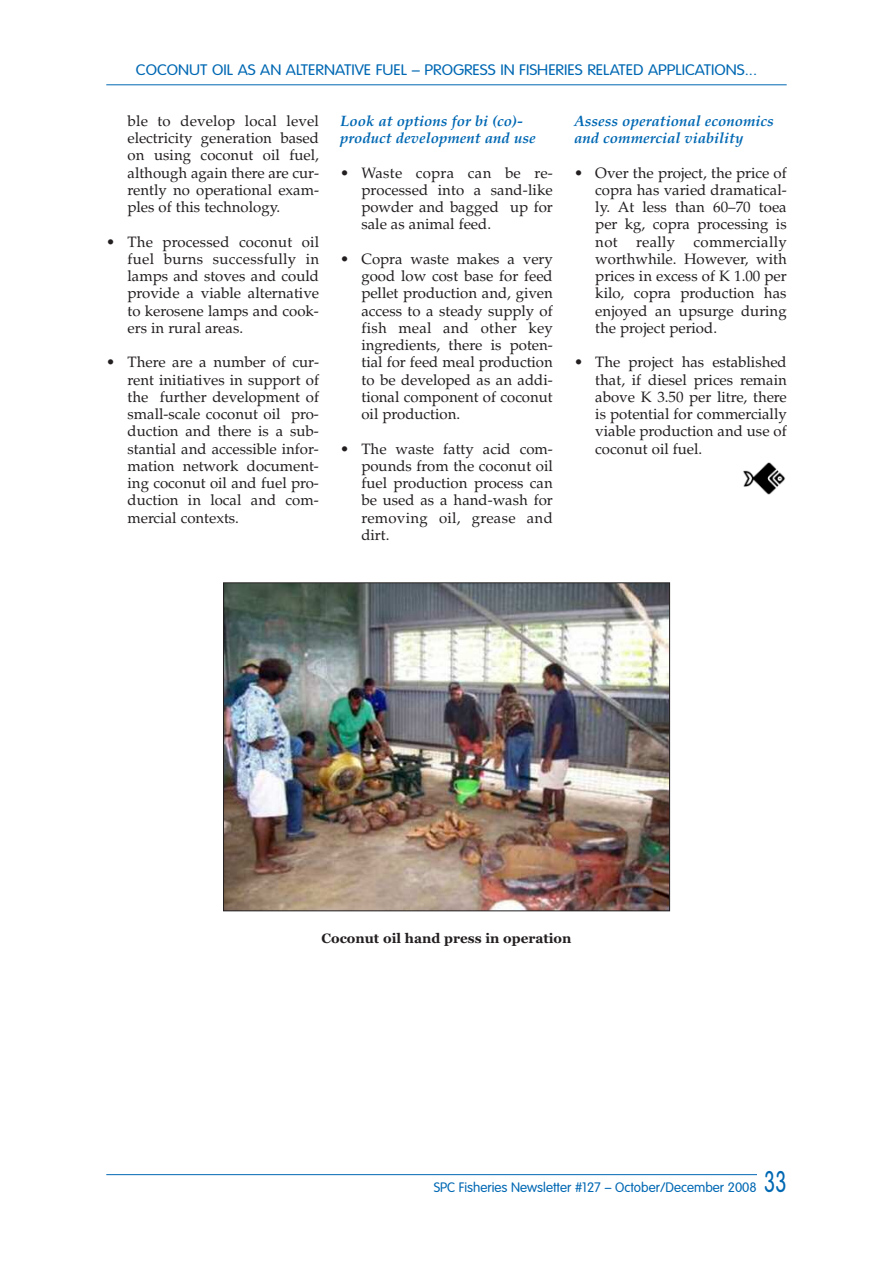
<style>
.page{position:relative;width:893px;height:1263px;background:#fff}
.page>*{position:absolute;margin:0;border:0;box-sizing:border-box;transform-origin:0 0}
.t1{font:15px/17.2px "Palatino";color:#231f20;text-align:justify}
.t2{font:italic 700 15px/17.2px "Palatino";color:#0168b3}
.t3{font:300 15px "VAG Rounded";color:#0168b3;scale:1.1 1}
.t4{font:300 13.5px "VAG Rounded";color:#0168b3}
.t5{font:700 13.5px "Georgia";color:#231f20}
.s1{font-size:29.4px}
</style>
<div class="page">
<hr style="left:106px;top:1174px;width:681px;height:1px;background:#0168b3">
<div style="left:757px;top:1162px;width:30px;height:44px;background:#fff"></div>
<hr style="left:106px;top:84px;width:681px;height:1px;background:#0168b3">
<img style="left:743px;top:462px;width:42px;height:33px">
<img style="left:225px;top:585px;width:443px;height:324px">
<div style="left:223px;top:583px;width:447px;height:328px;border:1px solid #231f20"></div>
<p class="t3" style="left:136px;top:64px;width:566px">COCONUT OIL AS AN ALTERNATIVE FUEL – PROGRESS IN FISHERIES RELATED APPLICATIONS...</p>
<p class="t1" style="left:128px;top:112px;width:193px">ble to develop local level electricity generation based on using coconut oil fuel, although again there are cur&shy;rently no operational exam&shy;ples of this technology.</p>
<p class="t1" style="left:128px;top:233px;width:193px;text-indent:-21px">• The processed coconut oil fuel burns successfully in lamps and stoves and could provide a viable alternative to kerosene lamps and cook&shy;ers in rural areas.</p>
<p class="t1" style="left:128px;top:353px;width:193px;text-indent:-21px">• There are a number of cur&shy;rent initiatives in support of the further development of small-scale coconut oil pro&shy;duction and there is a sub&shy;stantial and accessible infor&shy;mation network document&shy;ing coconut oil and fuel pro&shy;duction in local and com&shy;mercial contexts.</p>
<p class="t2" style="left:340px;top:112px;width:197px">Look at options for bi (co)- product development and use</p>
<p class="t1" style="left:361px;top:164px;width:193px;text-indent:-21px">• Waste copra can be re&shy;processed into a sand-like powder and bagged up for sale as animal feed.</p>
<p class="t1" style="left:361px;top:250px;width:193px;text-indent:-21px">• Copra waste makes a very good low cost base for feed pellet production and, given access to a steady supply of fish meal and other key ingredients, there is poten&shy;tial for feed meal production to be developed as an addi&shy;tional component of coconut oil production.</p>
<p class="t1" style="left:361px;top:440px;width:193px;text-indent:-21px">• The waste fatty acid com&shy;pounds from the coconut oil fuel production process can be used as a hand-wash for removing oil, grease and dirt.</p>
<p class="t2" style="left:574px;top:112px;width:201px">Assess operational economics and commercial viability</p>
<p class="t1" style="left:595px;top:164px;width:193px;text-indent:-21px">• Over the project, the price of copra has varied dramatical&shy;ly. At less than 60–70 toea per kg, copra processing is not really commercially worthwhile. However, with prices in excess of K 1.00 per kilo, copra production has enjoyed an upsurge during the project period.</p>
<p class="t1" style="left:595px;top:353px;width:193px;text-indent:-21px">• The project has established that, if diesel prices remain above K 3.50 per litre, there is potential for commercially viable production and use of coconut oil fuel.</p>
<p class="t5" style="left:321px;top:930px;width:252px">Coconut oil hand press in operation</p>
<p class="t4" style="left:434px;top:1181px;width:354px">SPC Fisheries Newsletter #127 – October/December 2008 <span class="s1">33</span></p>
</div>
